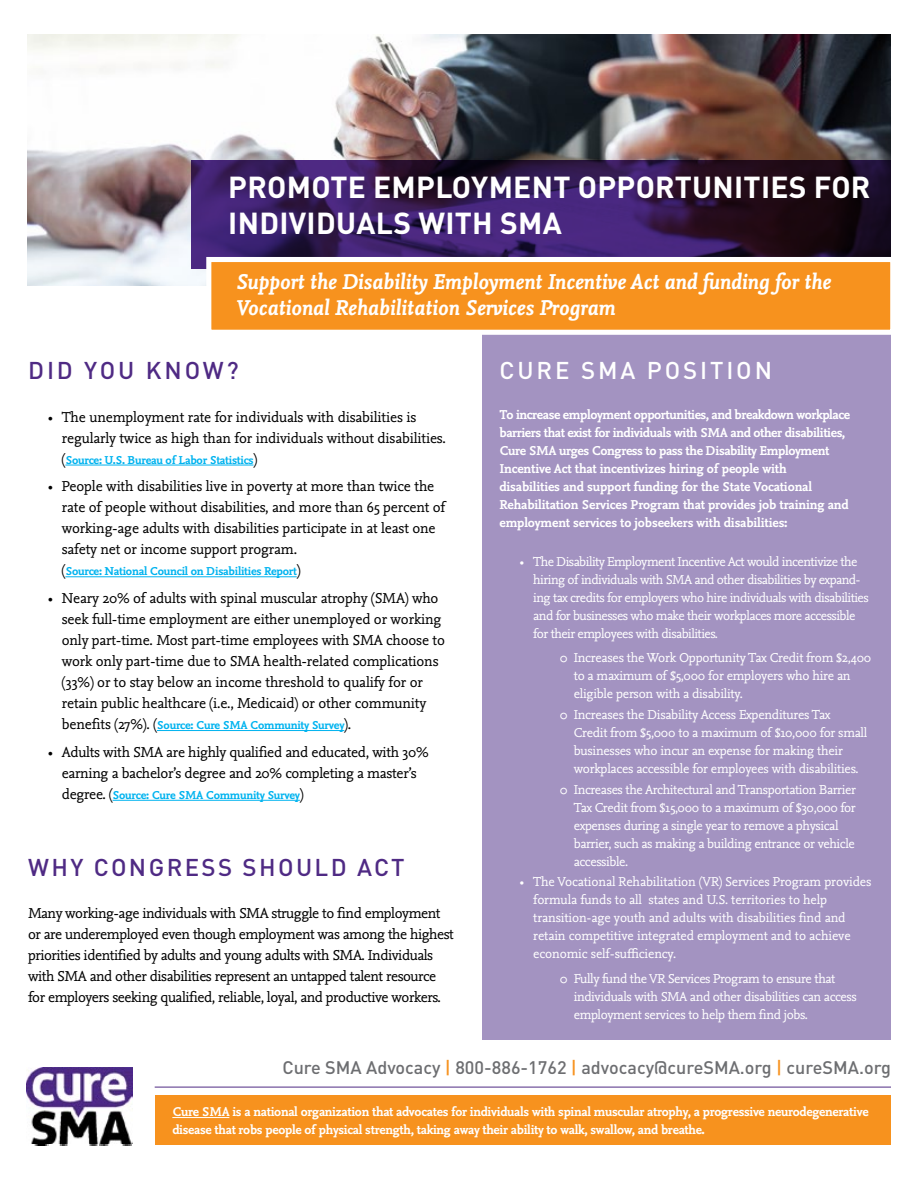
<style>
.page{position:relative;width:918px;height:1188px;background:#fff}
.page>*{position:absolute;margin:0;border:0;box-sizing:border-box;transform-origin:0 0}
.t1{font:700 30px/36px "DINOT";letter-spacing:.01em;color:#fff}
.t2{font:500 24px "DINOT";letter-spacing:.1em;color:#4f2a84}
.t3{font:500 24px "DINOT";letter-spacing:.12em;color:#fff}
.t4{font:500 24px "DINOT";letter-spacing:.12em;color:#4f2a84}
.t5{font:italic 700 22.5px/25.5px "Nexus Mix OT";letter-spacing:-.01em;color:#fff}
.t6{font:500 18px "DINOT";color:#6d6e71}
.t7{font:15px/21px "Nexus Mix OT";letter-spacing:-.01em;color:#000}
.t8{font:15px/21px "Nexus Mix OT";letter-spacing:-.03em;color:#000}
.t9{font:13.5px/18px "Nexus Mix OT";letter-spacing:-.03em;color:#fff}
.t10{font:700 13.5px/18px "Nexus Mix OT";letter-spacing:-.01em;color:#fff}
.t11{font:13.5px/18px "Nexus Mix OT";letter-spacing:-.01em;color:#fff}
.t12{font:700 13.35px/17.7px "Nexus Mix OT";letter-spacing:-.02em;color:#fff}
.t13{font:700 12px "Nexus Mix OT";letter-spacing:-.02em;color:#00b3ef}
.s1{font-weight:400;font-size:15px;color:#000}
.s2{color:#f7921e}
</style>
<div class="page">
<div style="left:155px;top:1095px;width:736px;height:50px;background:#f7921e"></div>
<hr style="left:172px;top:1117px;width:57px;height:1px;background:#fff">
<img style="left:27px;top:35px;width:864px;height:250px">
<div style="left:483px;top:320px;width:408px;height:720px;background:#a393c1"></div>
<svg style="left:191px;top:160px;width:700px;height:108px;background:#32184d"></svg>
<img style="left:26px;top:1067px;width:107px;height:79px">
<hr style="left:155px;top:1087px;width:736px;height:1px;background:#4f2a84">
<div style="left:206px;top:257px;width:689px;height:78px;background:#f7921e;border:5px solid #fff"></div>
<hr style="left:65px;top:465px;width:188px;height:1px;background:#00b3ef">
<hr style="left:65px;top:576px;width:232px;height:1px;background:#00b3ef">
<hr style="left:157px;top:730px;width:187px;height:1px;background:#00b3ef">
<hr style="left:113px;top:800px;width:187px;height:1px;background:#00b3ef">
<h1 class="t1" style="left:228px;top:168px;width:644px">PROMOTE EMPLOYMENT OPPORTUNITIES FOR<br>INDIVIDUALS WITH SMA</h1>
<h3 class="t5" style="left:236px;top:271px;width:597px">Support the Disability Employment Incentive Act and funding for the<br>Vocational Rehabilitation Services Program</h3>
<h2 class="t4" style="left:28px;top:355px;width:212px">DID YOU KNOW?</h2>
<p class="t7" style="left:62px;top:407px;width:386px;text-indent:-14px">• The unemployment rate for individuals with disabilities is regularly twice as high than for individuals without disabilities.</p>
<p class="t13" style="left:62px;top:453px;width:197px"><span class="s1">(</span>Source: U.S. Bureau of Labor Statistics<span class="s1">)</span></p>
<p class="t7" style="left:62px;top:476px;width:385px;text-indent:-13px">• People with disabilities live in poverty at more than twice the rate of people without disabilities, and more than 65 percent of working-age adults with disabilities participate in at least one safety net or income support program.</p>
<p class="t13" style="left:62px;top:565px;width:240px"><span class="s1">(</span>Source: National Council on Disabilities Report<span class="s1">)</span></p>
<p class="t7" style="left:62px;top:588px;width:385px;text-indent:-14px">• Neary 20% of adults with spinal muscular atrophy (SMA) who seek full-time employment are either unemployed or working only part-time. Most part-time employees with SMA choose to work only part-time due to SMA health-related complications (33%) or to stay below an income threshold to qualify for or retain public healthcare (i.e., Medicaid) or other community</p>
<p class="t13" style="left:62px;top:718px;width:291px"><span class="s1">benefits (27%). (</span>Source: Cure SMA Community Survey<span class="s1">).</span></p>
<p class="t7" style="left:48px;top:742px;width:382px;text-align:center">• Adults with SMA are highly qualified and educated, with 30% earning a bachelor’s degree and 20% completing a master’s</p>
<p class="t13" style="left:62px;top:788px;width:243px"><span class="s1">degree. (</span>Source: Cure SMA Community Survey<span class="s1">)</span></p>
<h2 class="t2" style="left:28px;top:852px;width:378px">WHY CONGRESS SHOULD ACT</h2>
<p class="t8" style="left:28px;top:904px;width:427px">Many working-age individuals with SMA struggle to find employment or are underemployed even though employment was among the highest priorities identified by adults and young adults with SMA. Individuals with SMA and other disabilities represent an untapped talent resource for employers seeking qualified, reliable, loyal, and productive workers.</p>
<h2 class="t3" style="left:500px;top:355px;width:274px">CURE SMA POSITION</h2>
<p class="t10" style="left:500px;top:406px;width:352px">To increase employment opportunities, and breakdown workplace barriers that exist for individuals with SMA and other disabilities, Cure SMA urges Congress to pass the Disability Employment Incentive Act that incentivizes hiring of people with disabilities and support funding for the State Vocational Rehabilitation Services Program that provides job training and employment services to jobseekers with disabilities:</p>
<p class="t9" style="left:533px;top:553px;width:337px;text-indent:-14px">• The Disability Employment Incentive Act would incentivize the hiring of individuals with SMA and other disabilities by expand&shy;ing tax credits for employers who hire individuals with disabilities and for businesses who make their workplaces more accessible for their employees with disabilities.</p>
<p class="t9" style="left:574px;top:649px;width:299px;text-indent:-14px">○ Increases the Work Opportunity Tax Credit from $2,400 to a maximum of $5,000 for employers who hire an eligible person with a disability.</p>
<p class="t9" style="left:574px;top:706px;width:295px;text-indent:-14px">○ Increases the Disability Access Expenditures Tax Credit from $5,000 to a maximum of $10,000 for small businesses who incur an expense for making their workplaces accessible for employees with disabilities.</p>
<p class="t9" style="left:574px;top:781px;width:284px;text-indent:-14px">○ Increases the Architectural and Transportation Barrier Tax Credit from $15,000 to a maximum of $30,000 for expenses during a single year to remove a physical barrier, such as making a building entrance or vehicle accessible.</p>
<p class="t11" style="left:533px;top:873px;width:340px;text-indent:-14px">• The Vocational Rehabilitation (VR) Services Program provides formula funds to all states and U.S. territories to help transition-age youth and adults with disabilities find and retain competitive integrated employment and to achieve economic self-sufficiency.</p>
<p class="t9" style="left:574px;top:970px;width:285px;text-indent:-14px">○ Fully fund the VR Services Program to ensure that individuals with SMA and other disabilities can access employment services to help them find jobs.</p>
<h3 class="t6" style="left:282px;top:1056px;width:610px">Cure SMA Advocacy <span class="s2">|</span> 800-886-1762 <span class="s2">|</span> advocacy@cureSMA.org <span class="s2">|</span> cureSMA.org</h3>
<p class="t12" style="left:172px;top:1103px;width:698px">Cure SMA is a national organization that advocates for individuals with spinal muscular atrophy, a progressive neurodegenerative disease that robs people of physical strength, taking away their ability to walk, swallow, and breathe.</p>
</div>
